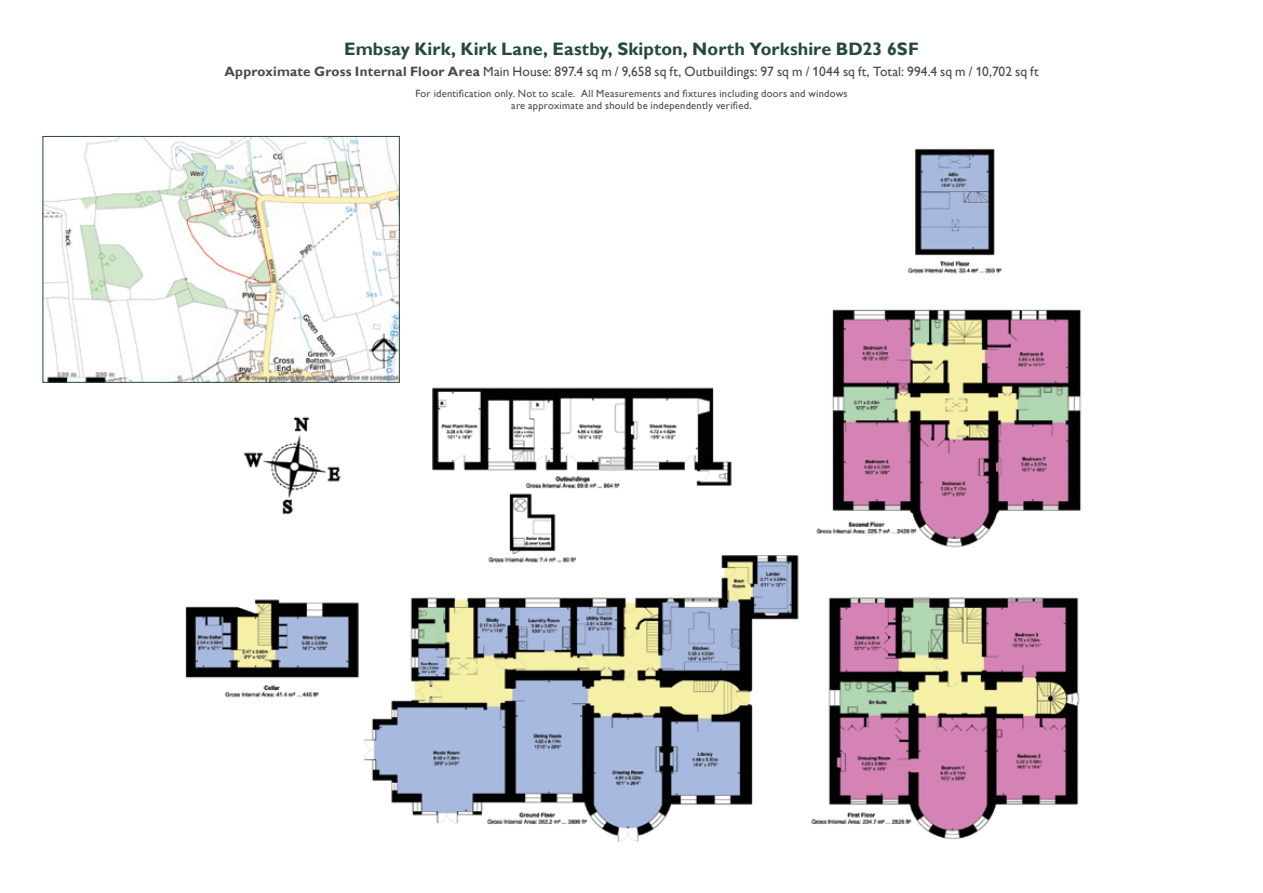
<style>
.page{position:relative;width:1263px;height:893px;background:#fff}
.page>*{position:absolute;margin:0;border:0;box-sizing:border-box;transform-origin:0 0}
.t1{font:700 18px "Gill Alt One";letter-spacing:.005em;color:#244a3c}
.t2{font:13.5px "Gill Alt One";color:#4a4a49}
.t3{font:10.5px/12.6px "Gill Alt One";letter-spacing:.02em;color:#4a4a49;text-align:center}
.s1{font-weight:700}
</style>
<div class="page">
<img style="left:185px;top:148px;width:897px;height:694px">
<img style="left:45px;top:138px;width:353px;height:243px">
<div style="left:43px;top:136px;width:357px;height:247px;border:1px solid #244a3c"></div>
<h1 class="t1" style="left:344px;top:38px;width:576px">Embsay Kirk, Kirk Lane, Eastby, Skipton, North Yorkshire BD23 6SF</h1>
<p class="t2" style="left:224px;top:63px;width:816px"><span class="s1">Approximate Gross Internal Floor Area</span> Main House: 897.4 sq m / 9,658 sq ft, Outbuildings: 97 sq m / 1044 sq ft, Total: 994.4 sq m / 10,702 sq ft</p>
<p class="t3" style="left:415px;top:87px;width:434px">For identification only. Not to scale. All Measurements and fixtures including doors and windows are approximate and should be independently verified.</p>
</div>
